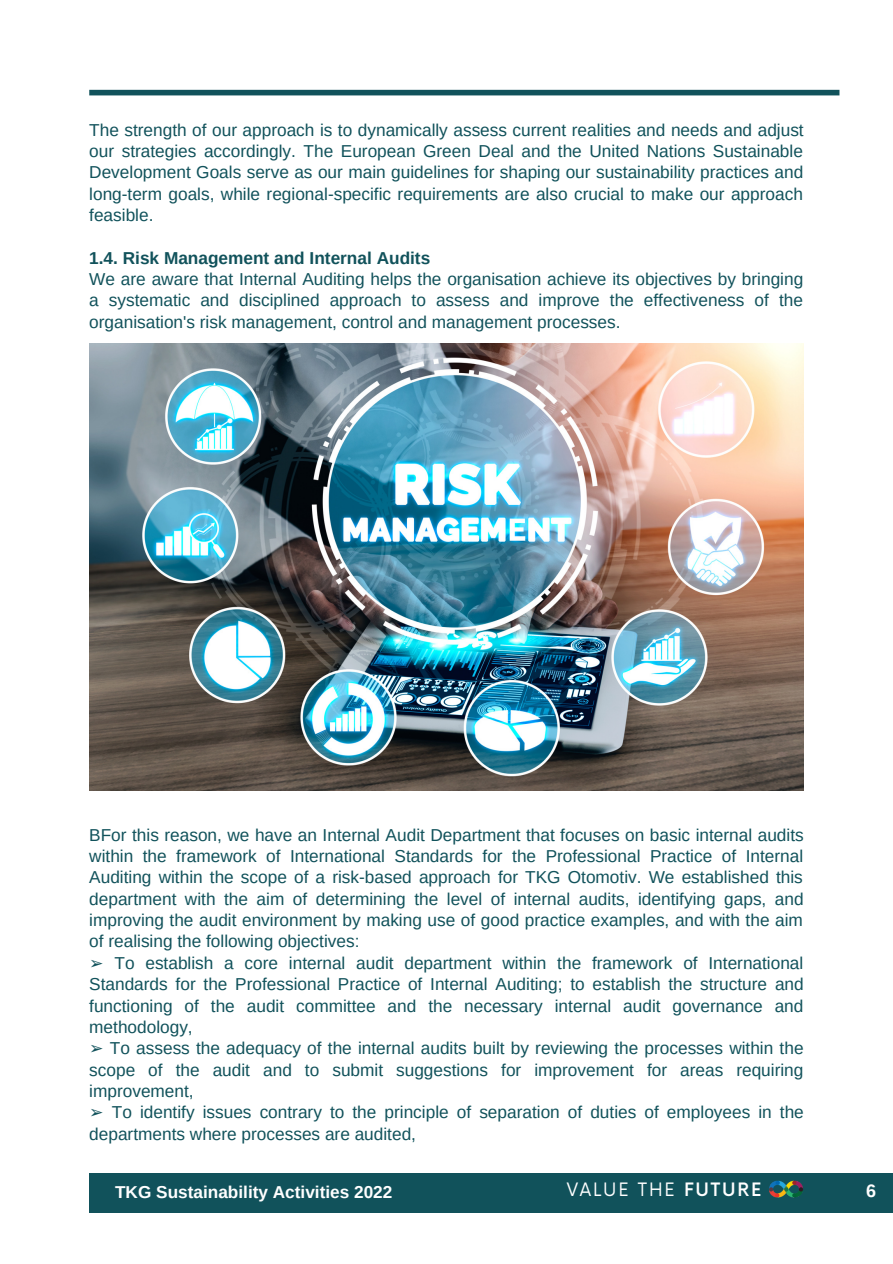
<style>
.page{position:relative;width:893px;height:1264px;background:#fff}
.page>*{position:absolute;margin:0;border:0;box-sizing:border-box;transform-origin:0 0}
.t1{font:18px "Now";letter-spacing:.1em;color:#fff}
.t2{font:700 18px "Arimo";color:#fff}
.t3{font:17.25px/21.3px "Arimo";color:#11525b;text-align:justify}
.t4{font:700 17.25px "Arimo";color:#11525b}
.t5{font:700 17.25px "Arimo";color:#fff}
.s1{font-family:"DejaVu Sans"}
.s2{font-weight:500}
</style>
<div class="page">
<div style="left:89px;top:1173px;width:803px;height:39px;background:#11525b"></div>
<img style="left:769px;top:1180px;width:34px;height:18px">
<img style="left:89px;top:343px;width:714px;height:448px">
<div style="left:89px;top:90px;width:750px;height:5px;background:#11525b"></div>
<p class="t3" style="left:89px;top:119px;width:716px">The strength of our approach is to dynamically assess current realities and needs and adjust our strategies accordingly. The European Green Deal and the United Nations Sustainable Development Goals serve as our main guidelines for shaping our sustainability practices and long-term goals, while regional-specific requirements are also crucial to make our approach feasible.</p>
<p class="t4" style="left:89px;top:248px;width:342px">1.4. Risk Management and Internal Audits</p>
<p class="t3" style="left:89px;top:268px;width:715px">We are aware that Internal Auditing helps the organisation achieve its objectives by bringing a systematic and disciplined approach to assess and improve the effectiveness of the organisation's risk management, control and management processes.</p>
<p class="t3" style="left:89px;top:824px;width:716px">BFor this reason, we have an Internal Audit Department that focuses on basic internal audits within the framework of International Standards for the Professional Practice of Internal Auditing within the scope of a risk-based approach for TKG Otomotiv. We established this department with the aim of determining the level of internal audits, identifying gaps, and improving the audit environment by making use of good practice examples, and with the aim of realising the following objectives:</p>
<p class="t3" style="left:89px;top:952px;width:716px"><span class="s1">➢</span> To establish a core internal audit department within the framework of International Standards for the Professional Practice of Internal Auditing; to establish the structure and functioning of the audit committee and the necessary internal audit governance and methodology,</p>
<p class="t3" style="left:89px;top:1037px;width:715px"><span class="s1">➢</span> To assess the adequacy of the internal audits built by reviewing the processes within the scope of the audit and to submit suggestions for improvement for areas requiring improvement,</p>
<p class="t3" style="left:89px;top:1101px;width:716px"><span class="s1">➢</span> To identify issues contrary to the principle of separation of duties of employees in the departments where processes are audited,</p>
<p class="t1" style="left:566px;top:1179px;width:196px">VALUE THE <span class="s2">FUTURE</span></p>
<p class="t2" style="left:865px;top:1180px;width:11px">6</p>
<p class="t5" style="left:115px;top:1181px;width:279px">TKG Sustainability Activities 2022</p>
</div>
